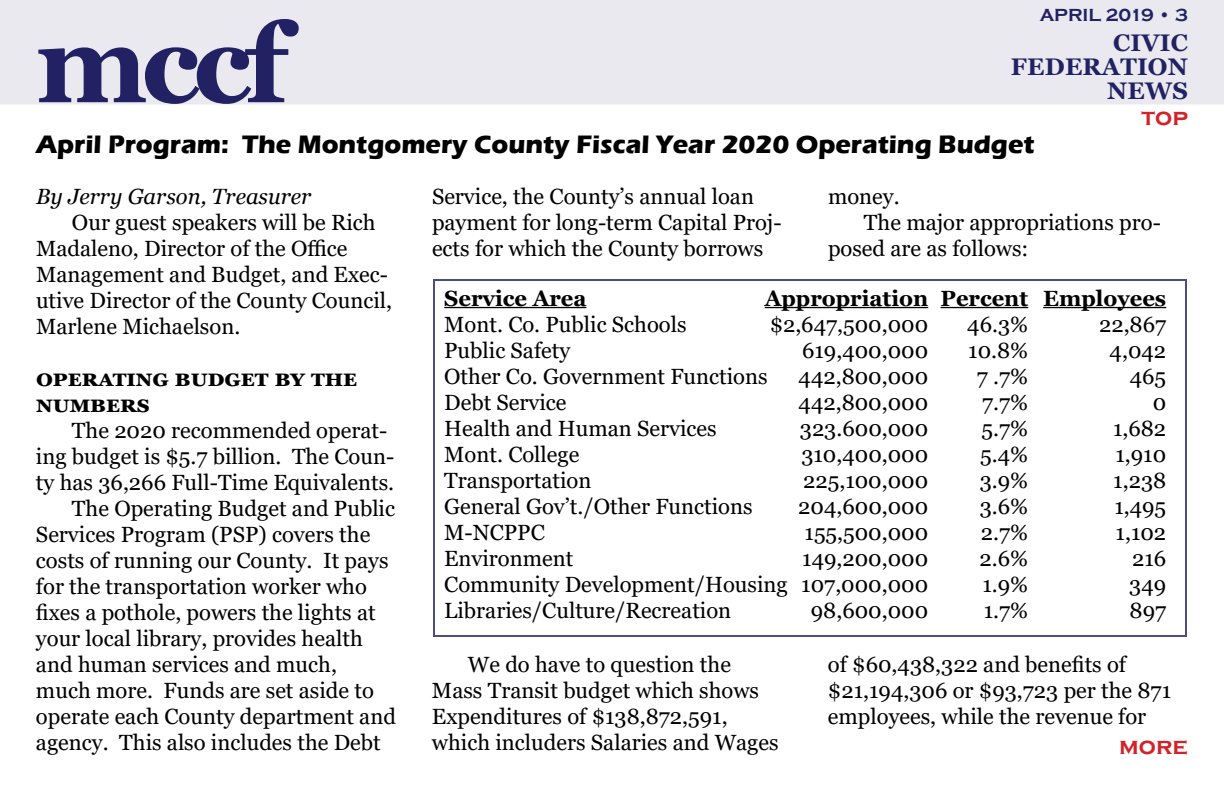
<style>
.page{position:relative;width:1224px;height:792px;background:#fff}
.page>*{position:absolute;margin:0;border:0;box-sizing:border-box;transform-origin:0 0}
.t1{font:700 110px "Georgia";color:#212163}
.t2{font:700 26px "Eras ITC";color:#000}
.t3{font:700 24px "Georgia";color:#000}
.t4{font:700 24px/24px "Georgia";letter-spacing:.01em;color:#212163;text-align:right}
.t5{font:700 24px "Copperplate Gothic";color:#d2232a}
.t6{font:22px/26px "Georgia";color:#000}
.t7{font:700 22px "Georgia";color:#000}
.t8{font:italic 22px "Georgia";color:#000}
.t9{font:700 18px "Copperplate Gothic";color:#212163}
</style>
<div class="page">
<div style="left:0;top:0;width:1224px;height:104px;background:#e9e9ef"></div>
<hr style="left:444px;top:307px;width:142px;height:1px;background:#000">
<hr style="left:765px;top:307px;width:163px;height:1px;background:#000">
<hr style="left:941px;top:307px;width:87px;height:1px;background:#000">
<hr style="left:1043px;top:307px;width:123px;height:1px;background:#000">
<div style="left:433px;top:279px;width:754px;height:358px;border:2px solid #4d4d82"></div>
<h1 class="t1" style="left:36px;top:-7px;width:264px">mccf</h1>
<p class="t9" style="left:1040px;top:5px;width:150px">april 2019 • 3</p>
<p class="t4" style="left:1011px;top:30px;width:179px">civic federation news</p>
<p class="t5" style="left:1142px;top:104px;width:48px">top</p>
<p class="t2" style="left:36px;top:129px;width:1000px">April Program: The Montgomery County Fiscal Year 2020 Operating Budget</p>
<p class="t8" style="left:36px;top:182px;width:277px">By Jerry Garson, Treasurer</p>
<p class="t6" style="left:36px;top:210px;width:358px;text-indent:36px">Our guest speakers will be Rich<br>Madaleno, Director of the Office<br>Management and Budget, and Exec&shy;utive Director of the County Council,<br>Marlene Michaelson.</p>
<p class="t3" style="left:36px;top:362px;width:16px">OPERATING</p>
<p class="t3" style="left:175px;top:362px;width:17px">BUDGET</p>
<p class="t3" style="left:275px;top:362px;width:83px">BY THE</p>
<p class="t3" style="left:36px;top:388px;width:18px">NUMBERS</p>
<p class="t6" style="left:72px;top:418px;width:317px">The 2020 recommended operat-</p>
<p class="t6" style="left:36px;top:444px;width:360px">ing budget is $5.7 billion. The Coun-</p>
<p class="t6" style="left:36px;top:470px;width:360px">ty has 36,266 Full-Time Equivalents.</p>
<p class="t6" style="left:72px;top:496px;width:325px">The Operating Budget and Public</p>
<p class="t6" style="left:36px;top:522px;width:336px">Services Program (PSP) covers the</p>
<p class="t6" style="left:36px;top:548px;width:354px">costs of running our County. It pays</p>
<p class="t6" style="left:36px;top:574px;width:332px">for the transportation worker who</p>
<p class="t6" style="left:36px;top:600px;width:341px">fixes a pothole, powers the lights at</p>
<p class="t6" style="left:36px;top:626px;width:328px">your local library, provides health</p>
<p class="t6" style="left:36px;top:652px;width:302px">and human services and much,</p>
<p class="t6" style="left:36px;top:678px;width:339px">much more. Funds are set aside to</p>
<p class="t6" style="left:36px;top:704px;width:362px">operate each County department and</p>
<p class="t6" style="left:36px;top:730px;width:346px">agency. This also includes the Debt</p>
<p class="t6" style="left:432px;top:184px;width:351px">Service, the County’s annual loan payment for long‑term Capital Proj&shy;ects for which the County borrows</p>
<p class="t6" style="left:828px;top:184px;width:73px">money.</p>
<p class="t6" style="left:864px;top:210px;width:298px">The major appropriations pro-</p>
<p class="t6" style="left:828px;top:236px;width:202px">posed are as follows:</p>
<p class="t7" style="left:444px;top:284px;width:144px">Service Area</p>
<p class="t7" style="left:765px;top:284px;width:403px">Appropriation Percent Employees</p>
<p class="t6" style="left:444px;top:311px;width:244px">Mont. Co. Public Schools</p>
<p class="t6" style="left:770px;top:311px;width:160px">$2,647,500,000</p>
<p class="t6" style="left:967px;top:311px;width:62px">46.3%</p>
<p class="t6" style="left:1099px;top:311px;width:69px">22,867</p>
<p class="t6" style="left:444px;top:337px;width:128px">Public Safety</p>
<p class="t6" style="left:802px;top:337px;width:128px">619,400,000</p>
<p class="t6" style="left:968px;top:337px;width:61px">10.8%</p>
<p class="t6" style="left:1110px;top:337px;width:58px">4,042</p>
<p class="t6" style="left:444px;top:364px;width:325px">Other Co. Government Functions</p>
<p class="t6" style="left:799px;top:364px;width:131px">442,800,000</p>
<p class="t6" style="left:977px;top:364px;width:53px">7 .7%</p>
<p class="t6" style="left:1130px;top:364px;width:38px">465</p>
<p class="t6" style="left:444px;top:390px;width:124px">Debt Service</p>
<p class="t6" style="left:799px;top:390px;width:131px">442,800,000</p>
<p class="t6" style="left:982px;top:390px;width:48px">7.7%</p>
<p class="t6" style="left:1153px;top:390px;width:15px">0</p>
<p class="t6" style="left:444px;top:416px;width:274px">Health and Human Services</p>
<p class="t6" style="left:800px;top:416px;width:130px">323.600,000</p>
<p class="t6" style="left:982px;top:416px;width:48px">5.7%</p>
<p class="t6" style="left:1113px;top:416px;width:55px">1,682</p>
<p class="t6" style="left:444px;top:442px;width:137px">Mont. College</p>
<p class="t6" style="left:801px;top:442px;width:128px">310,400,000</p>
<p class="t6" style="left:980px;top:442px;width:49px">5.4%</p>
<p class="t6" style="left:1115px;top:442px;width:52px">1,910</p>
<p class="t6" style="left:444px;top:468px;width:149px">Transportation</p>
<p class="t6" style="left:803px;top:468px;width:127px">225,100,000</p>
<p class="t6" style="left:980px;top:468px;width:50px">3.9%</p>
<p class="t6" style="left:1113px;top:468px;width:54px">1,238</p>
<p class="t6" style="left:444px;top:494px;width:310px">General Gov’t./Other Functions</p>
<p class="t6" style="left:798px;top:494px;width:132px">204,600,000</p>
<p class="t6" style="left:980px;top:494px;width:50px">3.6%</p>
<p class="t6" style="left:1114px;top:494px;width:53px">1,495</p>
<p class="t6" style="left:444px;top:520px;width:102px">M-NCPPC</p>
<p class="t6" style="left:805px;top:520px;width:125px">155,500,000</p>
<p class="t6" style="left:981px;top:520px;width:49px">2.7%</p>
<p class="t6" style="left:1116px;top:520px;width:52px">1,102</p>
<p class="t6" style="left:444px;top:546px;width:131px">Environment</p>
<p class="t6" style="left:802px;top:546px;width:128px">149,200,000</p>
<p class="t6" style="left:980px;top:546px;width:50px">2.6%</p>
<p class="t6" style="left:1132px;top:546px;width:36px">216</p>
<p class="t6" style="left:444px;top:572px;width:486px">Community Development/Housing 107,000,000</p>
<p class="t6" style="left:982px;top:572px;width:47px">1.9%</p>
<p class="t6" style="left:1129px;top:572px;width:39px">349</p>
<p class="t6" style="left:444px;top:598px;width:289px">Libraries/Culture/Recreation</p>
<p class="t6" style="left:811px;top:598px;width:119px">98,600,000</p>
<p class="t6" style="left:984px;top:598px;width:46px">1.7%</p>
<p class="t6" style="left:1130px;top:598px;width:38px">897</p>
<p class="t6" style="left:432px;top:652px;width:348px;text-indent:36px">We do have to question the<br>Mass Transit budget which shows<br>Expenditures of $138,872,591, which includers Salaries and Wages</p>
<p class="t6" style="left:828px;top:652px;width:345px">of $60,438,322 and benefits of $21,194,306 or $93,723 per the 871 employees, while the revenue for</p>
<p class="t5" style="left:1119px;top:732px;width:70px">more</p>
</div>
